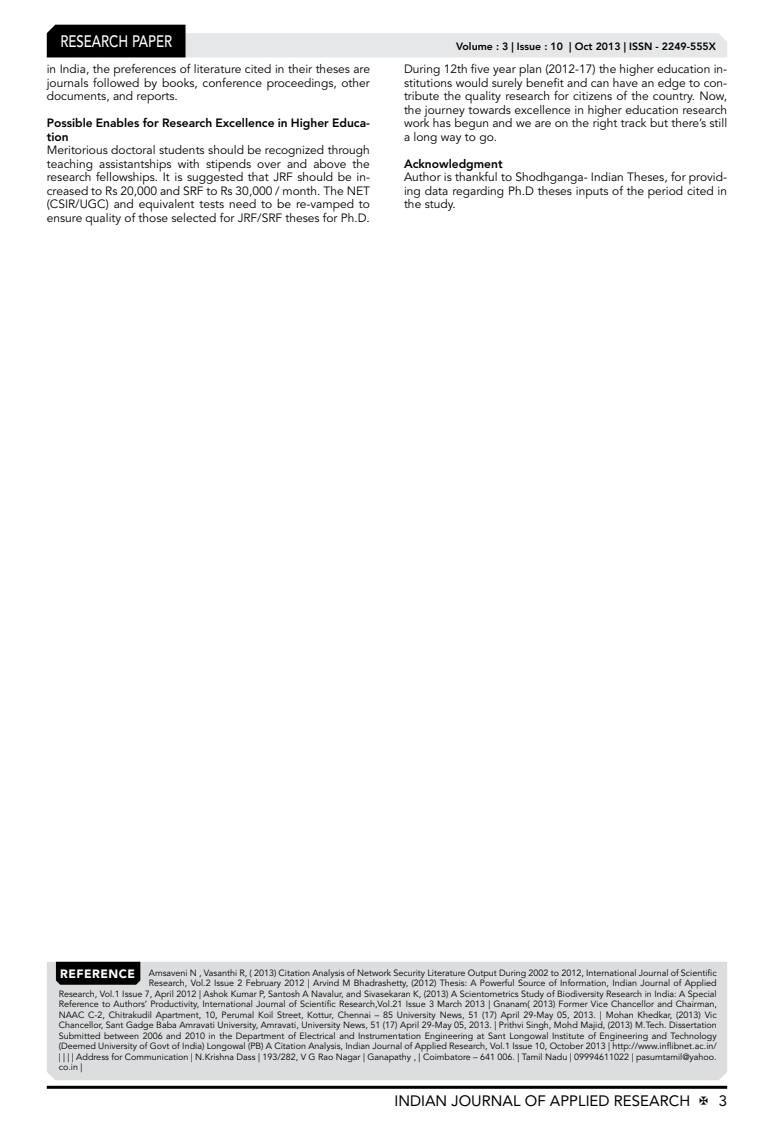
<style>
.page{position:relative;width:774px;height:1136px;background:#fff}
.page>*{position:absolute;margin:0;border:0;box-sizing:border-box;transform-origin:0 0}
.t1{font:500 16.5px "Avenir LT Std";color:#fff;scale:.8 1}
.t2{font:15px "Avenir LT Std";color:#000}
.t3{font:12px/13.5px "Avenir LT Std";color:#000;text-align:justify}
.t4{font:800 12px/13.5px "Avenir LT Std";color:#000}
.t5{font:800 10.5px "Avenir LT Std";color:#000}
.t6{font:9px "Avenir LT Std";color:#000}
.s1{font-weight:900;font-size:12px;color:#fff}
</style>
<div class="page">
<hr style="left:47px;top:1085px;width:680px;height:3px;background:#000">
<svg style="left:47px;top:25px;width:680px;height:32px"></svg>
<div style="left:47px;top:961px;width:680px;height:119px;background:#dcddde"></div>
<div style="left:56px;top:961px;width:84px;height:23px;background:#000"></div>
<h1 class="t1" style="left:60px;top:32px;width:139px">RESEARCH PAPER</h1>
<h3 class="t3" style="left:47px;top:62px;width:325px">in India, the preferences of literature cited in their theses are journals followed by books, conference proceedings, other documents, and reports.</h3>
<h3 class="t4" style="left:47px;top:116px;width:325px">Possible Enables for Research Excellence in Higher Educa&shy;tion</h3>
<p class="t3" style="left:47px;top:143px;width:325px">Meritorious doctoral students should be recognized through teaching assistantships with stipends over and above the research fellowships. It is suggested that JRF should be in&shy;creased to Rs 20,000 and SRF to Rs 30,000 / month. The NET (CSIR/UGC) and equivalent tests need to be re-vamped to ensure quality of those selected for JRF/SRF theses for Ph.D.</p>
<p class="t5" style="left:456px;top:41px;width:261px">Volume : 3 | Issue : 10 | Oct 2013 | ISSN - 2249-555X</p>
<p class="t3" style="left:404px;top:62px;width:325px">During 12th five year plan (2012-17) the higher education in&shy;stitutions would surely benefit and can have an edge to con&shy;tribute the quality research for citizens of the country. Now, the journey towards excellence in higher education research work has begun and we are on the right track but there’s still a long way to go.</p>
<h3 class="t4" style="left:404px;top:157px;width:100px">Acknowledgment</h3>
<h3 class="t3" style="left:404px;top:170px;width:325px">Author is thankful to Shodhganga- Indian Theses, for provid&shy;ing data regarding Ph.D theses inputs of the period cited in the study.</h3>
<p class="t6" style="left:60px;top:967px;width:658px"><span class="s1">REFERENCE</span> Amsaveni N , Vasanthi R, ( 2013) Citation Analysis of Network Security Literature Output During 2002 to 2012, International Journal of Scientific</p>
<p class="t6" style="left:149px;top:977px;width:569px">Research, Vol.2 Issue 2 February 2012 | Arvind M Bhadrashetty, (2012) Thesis: A Powerful Source of Information, Indian Journal of Applied</p>
<p class="t6" style="left:59px;top:988px;width:659px">Research, Vol.1 Issue 7, April 2012 | Ashok Kumar P, Santosh A Navalur, and Sivasekaran K, (2013) A Scientometrics Study of Biodiversity Research in India: A Special</p>
<p class="t6" style="left:59px;top:998px;width:660px">Reference to Authors’ Productivity, International Journal of Scientific Research,Vol.21 Issue 3 March 2013 | Gnanam( 2013) Former Vice Chancellor and Chairman,</p>
<p class="t6" style="left:59px;top:1009px;width:660px">NAAC C-2, Chitrakudil Apartment, 10, Perumal Koil Street, Kottur, Chennai – 85 University News, 51 (17) April 29-May 05, 2013. | Mohan Khedkar, (2013) Vic</p>
<p class="t6" style="left:59px;top:1019px;width:660px">Chancellor, Sant Gadge Baba Amravati University, Amravati, University News, 51 (17) April 29-May 05, 2013. | Prithvi Singh, Mohd Majid, (2013) M.Tech. Dissertation</p>
<p class="t6" style="left:59px;top:1030px;width:660px">Submitted between 2006 and 2010 in the Department of Electrical and Instrumentation Engineering at Sant Longowal Institute of Engineering and Technology</p>
<p class="t6" style="left:59px;top:1040px;width:660px">(Deemed University of Govt of India) Longowal (PB) A Citation Analysis, Indian Journal of Applied Research, Vol.1 Issue 10, October 2013 | http://www.inflibnet.ac.in/</p>
<p class="t6" style="left:59px;top:1051px;width:660px">| | | | Address for Communication | N.Krishna Dass | 193/282, V G Rao Nagar | Ganapathy , | Coimbatore – 641 006. | Tamil Nadu | 09994611022 | pasumtamil@yahoo.</p>
<p class="t6" style="left:59px;top:1061px;width:25px">co.in |</p>
<h2 class="t2" style="left:394px;top:1091px;width:297px">INDIAN JOURNAL OF APPLIED RESEARCH</h2>
<h2 class="t2" style="left:719px;top:1091px;width:10px">3</h2>
</div>
